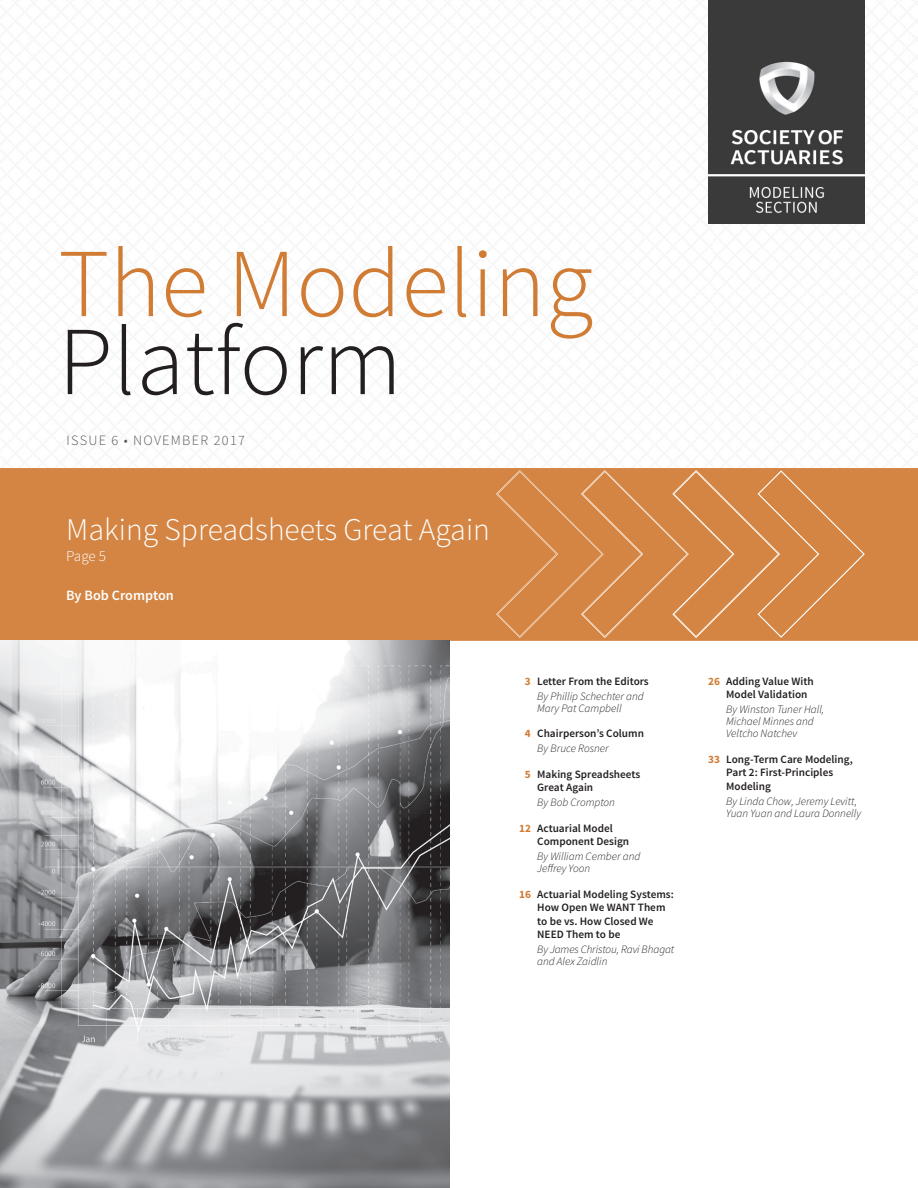
<style>
.page{position:relative;width:918px;height:1188px;background:#fff}
.page>*{position:absolute;margin:0;border:0;box-sizing:border-box;transform-origin:0 0}
.t1{font:300 97.5px "Source Sans Pro";color:#d17c35}
.t2{font:300 97.5px "Source Sans Pro";color:#231f20}
.t3{font:300 31.5px "Source Sans Pro";color:#fff}
.t4{font:300 15px "Source Sans Pro";color:#fff}
.t5{font:300 14.25px "Source Sans Pro";letter-spacing:.09em;color:#57585a}
.t6{font:600 14.25px "Source Sans Pro";color:#fff}
.t7{font:600 11.25px/13.5px "Source Sans Pro";color:#231f20}
.t8{font:italic 300 11.25px/12px "Source Sans Pro";color:#231f20}
.s1{font-weight:700;font-style:normal;color:#d17c35}
.s2{font-weight:600;font-style:normal}
.s3{font-weight:700;color:#d17c35}
.s4{font-weight:300;font-style:italic}
</style>
<div class="page">
<img style="left:0;top:0;width:918px;height:468px">
<div style="left:0;top:468px;width:918px;height:173px;background:#d48543"></div>
<img style="left:0;top:641px;width:450px;height:547px">
<div style="left:496px;top:469px;width:370px;height:170px;background:#d48543"></div>
<img style="left:708px;top:0;width:156px;height:223px">
<h1 class="t1" style="left:58px;top:225px;width:536px">The Modeling</h1>
<h1 class="t2" style="left:58px;top:303px;width:345px">Platform</h1>
<p class="t5" style="left:67px;top:432px;width:180px">ISSUE 6 • NOVEMBER 2017</p>
<h2 class="t3" style="left:66px;top:510px;width:425px">Making Spreadsheets Great Again</h2>
<h3 class="t4" style="left:66px;top:547px;width:41px">Page 5</h3>
<p class="t6" style="left:66px;top:586px;width:109px">By Bob Crompton</p>
<p class="t8" style="left:537px;top:673px;width:113px;line-height:15px;text-indent:-12px"><span class="s1">3</span> <span class="s2">Letter From the Editors<br></span>By Phillip Schechter and</p>
<p class="t8" style="left:537px;top:702px;width:86px">Mary Pat Campbell</p>
<p class="t7" style="left:537px;top:726px;width:108px;line-height:15px;text-indent:-12px"><span class="s3">4</span> Chairperson’s Column<br><span class="s4">By Bruce Rosner</span></p>
<p class="t7" style="left:537px;top:767px;width:105px;text-indent:-12px"><span class="s3">5</span> Making Spreadsheets<br>Great Again</p>
<p class="t8" style="left:537px;top:796px;width:79px">By Bob Crompton</p>
<p class="t7" style="left:537px;top:821px;width:94px;text-indent:-18px"><span class="s3">12</span> Actuarial Model<br>Component Design</p>
<p class="t8" style="left:537px;top:850px;width:105px">By William Cember and<br>Jeffrey Yoon</p>
<p class="t7" style="left:537px;top:887px;width:138px;text-indent:-18px"><span class="s3">16</span> Actuarial Modeling Systems:<br>How Open We WANT Them to be vs. How Closed We<br>NEED Them to be</p>
<p class="t8" style="left:537px;top:943px;width:139px">By James Christou, Ravi Bhagat and Alex Zaidlin</p>
<p class="t7" style="left:726px;top:674px;width:89px;text-indent:-18px"><span class="s3">26</span> Adding Value With<br>Model Validation</p>
<p class="t8" style="left:726px;top:703px;width:100px">By Winston Tuner Hall,<br>Michael Minnes and<br>Veltcho Natchev</p>
<p class="t7" style="left:726px;top:752px;width:128px;text-indent:-18px"><span class="s3">33</span> Long- Term Care Modeling,<br>Part 2: First- Principles<br>Modeling</p>
<p class="t8" style="left:726px;top:795px;width:137px">By Linda Chow, Jeremy Levitt,<br>Yuan Yuan and Laura Donnelly</p>
</div>
